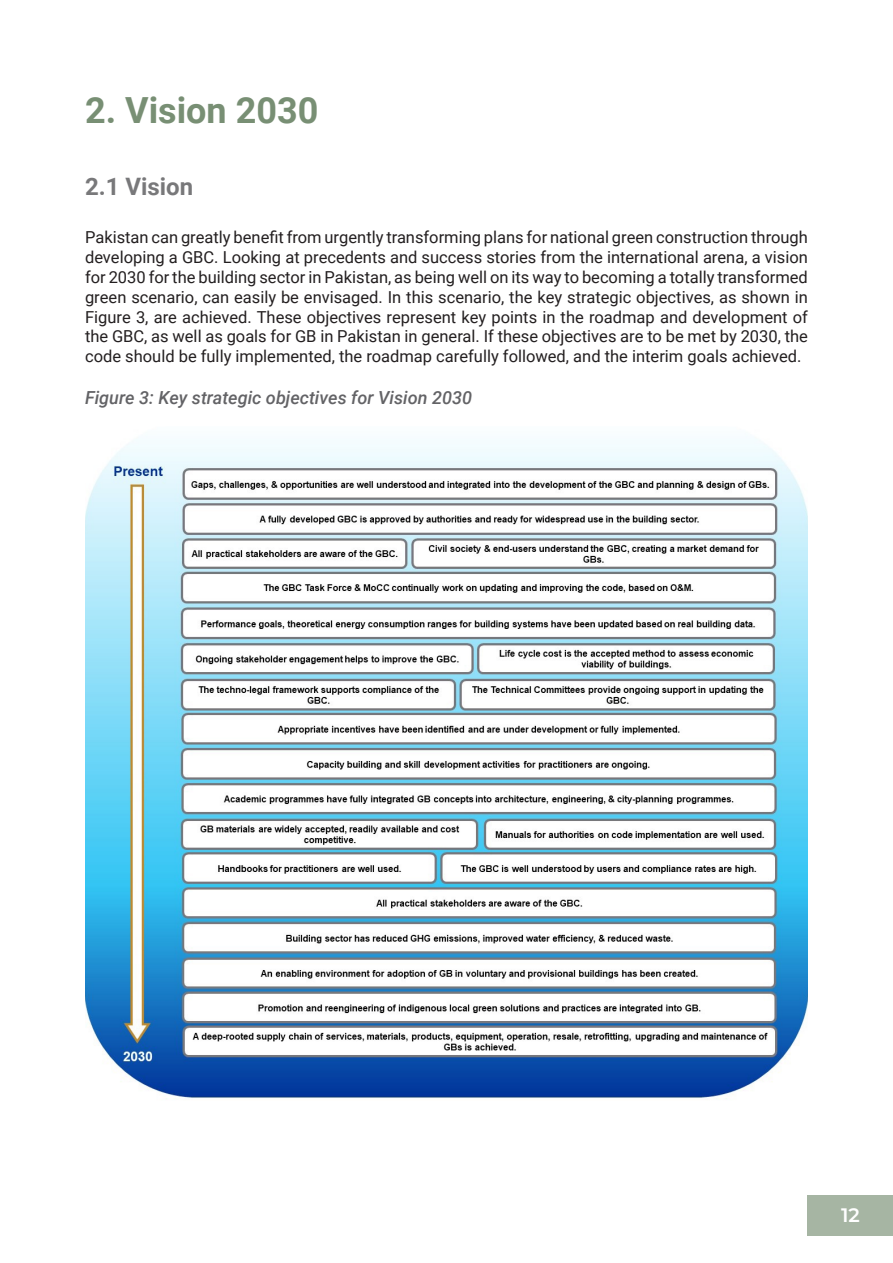
<style>
.page{position:relative;width:893px;height:1263px;background:#fff}
.page>*{position:absolute;margin:0;border:0;box-sizing:border-box;transform-origin:0 0}
.t1{font:700 36px "Roboto";color:#788f74}
.t2{font:700 24px "Roboto";color:#78787a}
.t3{font:600 19.5px "Montserrat";color:#fff}
.figtitle{font:italic 500 18px "Roboto";color:#636366}
.body{font:16.5px/19.8px "Roboto";color:#231f20;text-align:justify}
</style>
<div class="page">
<div style="left:808px;top:1195px;width:85px;height:40px;background:#a6b5a3"></div>
<img style="left:85px;top:439px;width:723px;height:660px">
<p class="t1" style="left:85px;top:85px;width:235px">2. Vision 2030</p>
<p class="t2" style="left:85px;top:169px;width:110px">2.1 Vision</p>
<p class="body" style="left:85px;top:227px;width:724px">Pakistan can greatly benefit from urgently transforming plans for national green construction through developing a GBC. Looking at precedents and success stories from the international arena, a vision for 2030 for the building sector in Pakistan, as being well on its way to becoming a totally transformed green scenario, can easily be envisaged. In this scenario, the key strategic objectives, as shown in Figure 3, are achieved. These objectives represent key points in the roadmap and development of the GBC, as well as goals for GB in Pakistan in general. If these objectives are to be met by 2030, the code should be fully implemented, the roadmap carefully followed, and the interim goals achieved.</p>
<p class="figtitle" style="left:85px;top:385px;width:388px">Figure 3: Key strategic objectives for Vision 2030</p>
<p class="t3" style="left:841px;top:1201px;width:20px">12</p>
</div>
